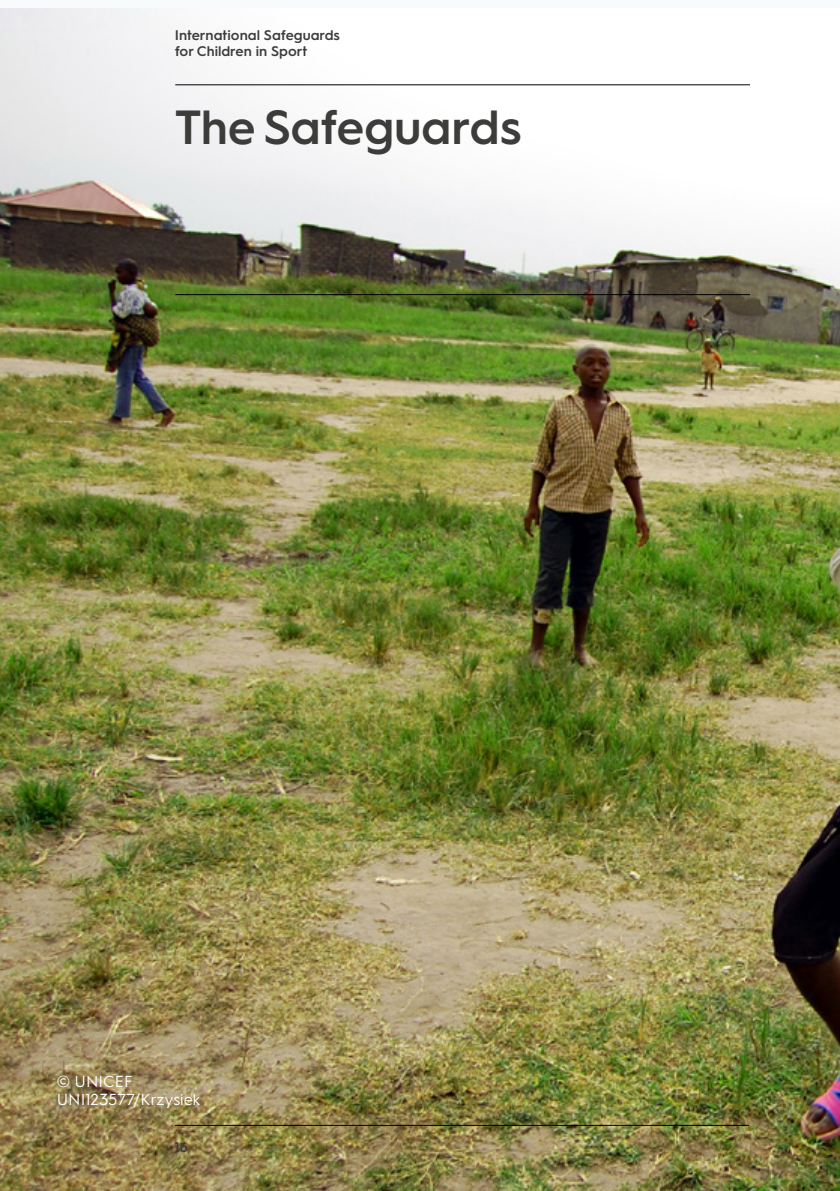
<style>
.page{position:relative;width:840px;height:1191px;background:#fff}
.page>*{position:absolute;margin:0;border:0;box-sizing:border-box;transform-origin:0 0}
.t1{font:600 48px "Hurme Geometric Sans 1";letter-spacing:-.01em;color:#3c3c3b}
.t2{font:16px/18px "Hurme Geometric Sans 1";color:#fff}
.t3{font:600 14px/16px "Hurme Geometric Sans 1";color:#3c3c3b}
</style>
<div class="page">
<img style="left:0;top:9px;width:839px;height:1182px">
<hr style="left:175px;top:84px;width:574px;height:1px;background:#000">
<hr style="left:175px;top:294px;width:574px;height:1px;background:#000">
<hr style="left:175px;top:1125px;width:573px;height:1px;background:#000">
<p class="t3" style="left:175px;top:26px;width:167px">International Safeguards for Children in Sport</p>
<h1 class="t1" style="left:175px;top:93px;width:348px">The Safeguards</h1>
<p class="t2" style="left:57px;top:1071px;width:145px">© UNICEF<br>UNI123577/Krzysiek</p>
<p class="t3" style="left:175px;top:1138px;width:15px">16</p>
</div>
